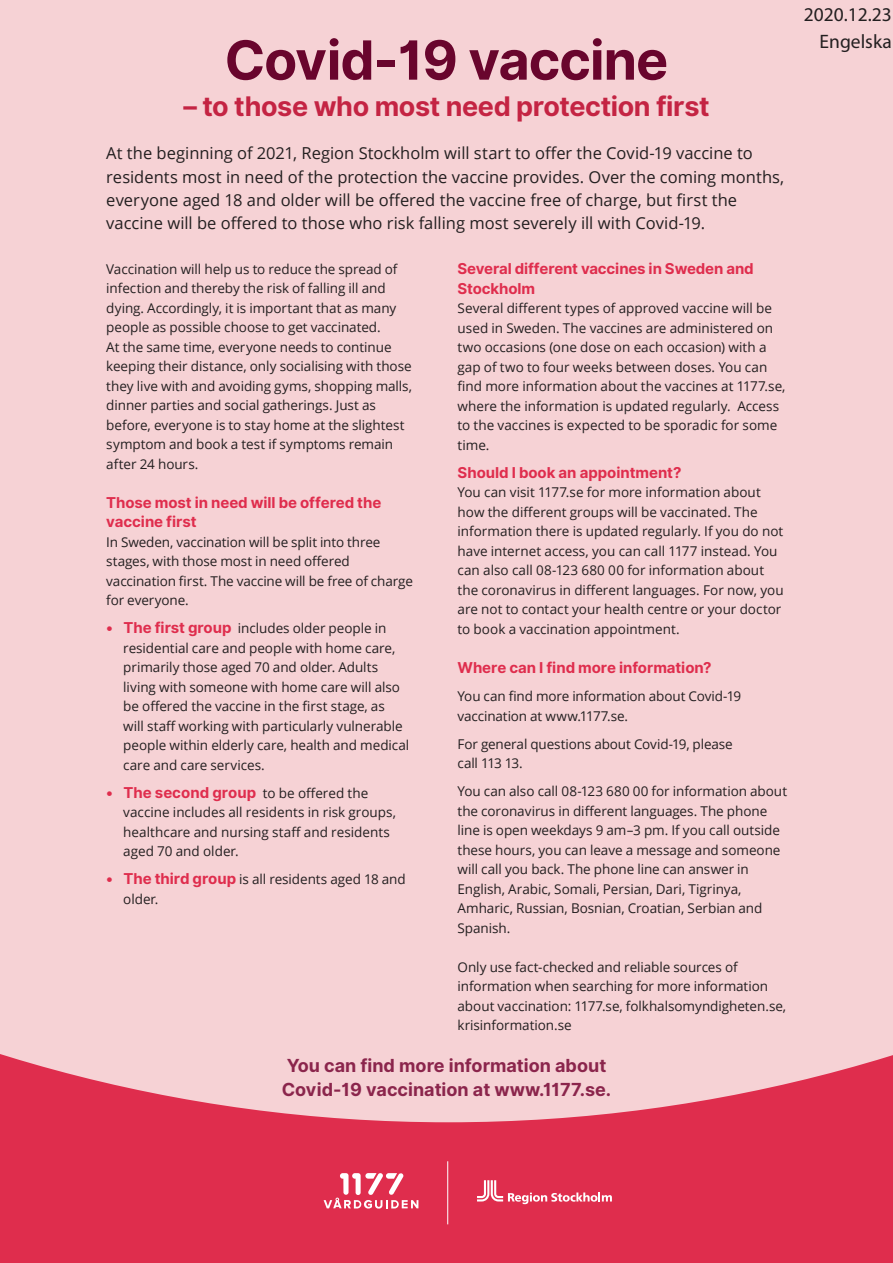
<style>
.page{position:relative;width:893px;height:1263px;background:#f6d2d5}
.page>*{position:absolute;margin:0;border:0;box-sizing:border-box;transform-origin:0 0}
.t1{font:700 54px "Inter";letter-spacing:-.02em;color:#69052d}
.t2{font:700 27px "Inter";letter-spacing:-.015em;color:#c42443}
.t3{font:19.5px "Myriad Pro";color:#231f20}
.t4{font:700 18px/24px "Inter";color:#8b254c}
.t5{font:16.5px/23.2px "Open Sans";color:#231f20}
.t6{font:700 15px/19.5px "Inter";letter-spacing:-.005em;color:#df2d4d}
.t7{font:13.5px/19.5px "Open Sans";letter-spacing:-.005em;color:#231f20}
</style>
<div class="page">
<svg style="left:0;top:1054px;width:893px;height:209px;fill:#df2d4d"></svg>
<hr style="left:447px;top:1161px;width:1px;height:63px;background:#fff">
<svg style="left:324px;top:1173px;width:94px;height:35px;background:#e7677e"></svg>
<svg style="left:477px;top:1180px;width:135px;height:24px;background:#e55670"></svg>
<p class="t1" style="left:225px;top:21px;width:445px">Covid-19 vaccine</p>
<p class="t2" style="left:183px;top:86px;width:528px">– to those who most need protection first</p>
<p class="t5" style="left:106px;top:141px;width:679px">At the beginning of 2021, Region Stockholm will start to offer the Covid-19 vaccine to residents most in need of the protection the vaccine provides. Over the coming months, everyone aged 18 and older will be offered the vaccine free of charge, but first the vaccine will be offered to those who risk falling most severely ill with Covid-19.</p>
<p class="t7" style="left:106px;top:259px;width:307px">Vaccination will help us to reduce the spread of infection and thereby the risk of falling ill and dying. Accordingly isit, important that as many people as possible choose to get vaccinated.<br>At the same time, everyone needs to continue keeping their distance, only socialising with those they live with and avoiding gyms, shopping malls, dinner parties and social gatherings. Just as before, everyone is to stay home at the slightest symptom and book a test if symptoms remain after 24 hours.</p>
<p class="t6" style="left:106px;top:493px;width:276px">Those most in need will be offered the vaccine first</p>
<p class="t7" style="left:106px;top:532px;width:308px">In Sweden, vaccination will be split into three stages, with those most in need offered vaccination first. The vaccine will be free of charge for everyone.</p>
<p class="t7" style="left:238px;top:618px;width:150px">includes older people in</p>
<p class="t6" style="left:457px;top:260px;width:298px">Several different vaccines in Sweden and<br>Stockholm</p>
<p class="t7" style="left:457px;top:298px;width:316px">Several different types of approved vaccine will be</p>
<p class="t7" style="left:457px;top:318px;width:317px">used in Sweden. The vaccines are administered on</p>
<p class="t7" style="left:457px;top:337px;width:310px">two occasions (one dose on each occasion) with a</p>
<p class="t7" style="left:457px;top:357px;width:311px">gap of two to four weeks between doses. You can</p>
<p class="t7" style="left:457px;top:376px;width:330px">find more information about the vaccines at 1177.se,</p>
<p class="t7" style="left:737px;top:396px;width:43px">Access</p>
<p class="t7" style="left:457px;top:396px;width:321px">where the information is updated regularly.<br>to the vaccines is expected to be sporadic for some time.</p>
<p class="t6" style="left:457px;top:463px;width:225px">Should I book an appointment?</p>
<p class="t7" style="left:457px;top:482px;width:328px">You can visit 1177.se for more information about how the different groups will be vaccinated. The information there is updated regularly If. you do not have internet access, you can call 1177 instead. You can also call 08-123 680 00 for information about the coronavirus in different languages. For now, you are not to contact your health centre or your doctor to book a vaccination appointment.</p>
<p class="t6" style="left:457px;top:658px;width:256px">Where can I find more information?</p>
<p class="t7" style="left:457px;top:686px;width:285px">You can find more information about Covid-19 vaccination at www.1177.se.</p>
<p class="t7" style="left:457px;top:733px;width:277px">For general questions about Covid-19, please call 113 13.</p>
<p class="t7" style="left:457px;top:781px;width:331px">You can also call 08-123 680 00 for information about the coronavirus in different languages. The phone line is open weekdays 9 am 3– pm If. you call outside these hours, you can leave a message and someone will call you back. The phone line can answer in English, Arabic, Somali, Persian, Dari, Tigrinya, Amharic, Russian, Bosnian, Croatian, Serbian and Spanish.</p>
<p class="t7" style="left:457px;top:956px;width:330px">Only use fact-checked and reliable sources of information when searching for more information about vaccination: 1177.se, folkhalsomyndigheten.se, krisinformation.se</p>
<p class="t4" style="left:282px;top:1054px;width:331px">You can find more information about<br>Covid-19 vaccination at www.1177.se.</p>
<p class="t6" style="left:124px;top:618px;width:110px">The first group</p>
<p class="t6" style="left:106px;top:618px;width:8px">•</p>
<p class="t7" style="left:123px;top:638px;width:287px">residential care and people with home care, primarily those aged 70 and older. Adults living with someone with home care will also be offered the vaccine in the first stage, as<br>will staff working with particularly vulnerable people within elderly care, health and medical care and care services.</p>
<p class="t7" style="left:263px;top:783px;width:107px">to be offered the</p>
<p class="t6" style="left:123px;top:783px;width:134px">The second group</p>
<p class="t6" style="left:106px;top:783px;width:8px">•</p>
<p class="t7" style="left:123px;top:802px;width:274px">vaccine includes all residents in risk groups, healthcare and nursing staff and residents aged 70 and older.</p>
<p class="t7" style="left:239px;top:869px;width:168px">is all residents aged 18 and</p>
<p class="t6" style="left:124px;top:869px;width:114px">The third group</p>
<p class="t6" style="left:106px;top:869px;width:8px">•</p>
<p class="t7" style="left:123px;top:889px;width:37px">older.</p>
<p class="t3" style="left:804px;top:2px;width:90px">2020.12.23</p>
<p class="t3" style="left:820px;top:29px;width:74px">Engelska</p>
</div>
